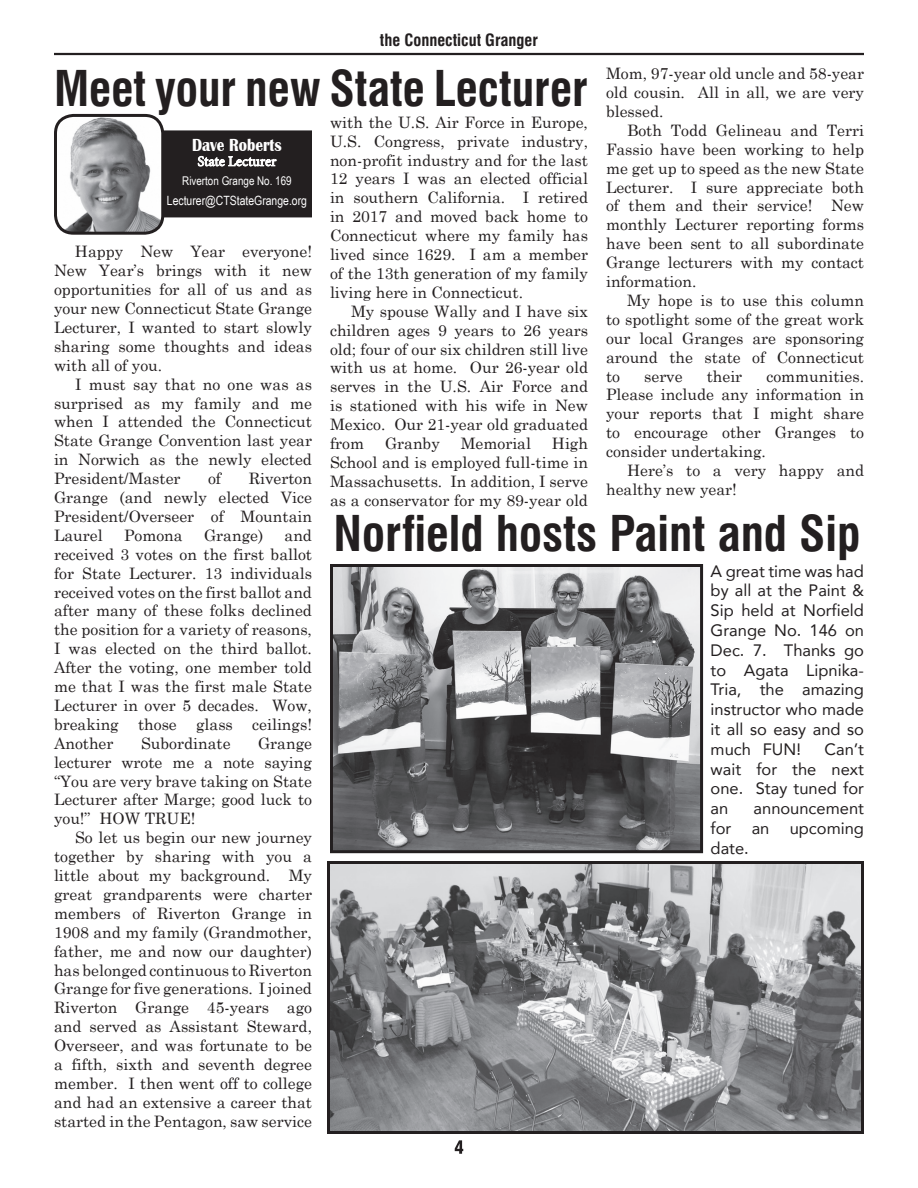
<style>
.page{position:relative;width:918px;height:1188px;background:#fff}
.page>*{position:absolute;margin:0;border:0;box-sizing:border-box;transform-origin:0 0}
.t1{font:700 condensed 48px "Swiss 721 BT";color:#231f20}
.t2{font:700 18px "Britannic";color:#fff;scale:.85 1}
.t3{font:16.5px/19.8px "Avenir";color:#231f20;text-align:justify}
.t4{font:700 condensed 16.5px "Swiss 721 BT";color:#231f20}
.t5{font:15.75px/18.9px "Century Schoolbook";color:#231f20;text-align:justify}
.t6{font:14.25px "Minion Pro";color:#fff}
.t7{font:12.75px "Arial Narrow";color:#fff}
.t8{font:12px "Arial Narrow";color:#fff}
</style>
<div class="page">
<hr style="left:54px;top:53px;width:810px;height:2px;background:#231f20">
<svg style="left:455px;top:1140px;width:8px;height:14px"></svg>
<div style="left:162px;top:131px;width:149px;height:86px;background:#231f20"></div>
<div style="left:161px;top:130px;width:151px;height:87px;border:2px solid #231f20"></div>
<img style="left:56px;top:116px;width:107px;height:115px">
<div style="left:54px;top:114px;width:110px;height:121px;border:3px solid #231f20;border-radius:18px"></div>
<svg style="left:198px;top:156px;width:79px;height:11px"></svg>
<img style="left:331px;top:865px;width:529px;height:265px">
<div style="left:327px;top:861px;width:537px;height:273px;border:3px solid #231f20"></div>
<img style="left:334px;top:568px;width:365px;height:281px">
<div style="left:330px;top:564px;width:373px;height:289px;border:3px solid #231f20"></div>
<p class="t4" style="left:380px;top:30px;width:160px">the Connecticut Granger</p>
<p class="t5" style="left:606px;top:64px;width:259px">Mom, 97-year old uncle and 58-year old cousin. All in all, we are very blessed.</p>
<p class="t5" style="left:606px;top:120px;width:260px;text-indent:21px">Both Todd Gelineau and Terri Fassio have been working to help me get up to speed as the new State Lecturer. I sure appreciate both of them and their service! New monthly Lecturer reporting forms have been sent to all subordinate Grange lecturers with my contact information.</p>
<p class="t5" style="left:606px;top:290px;width:260px;text-indent:21px">My hope is to use this column to spotlight some of the great work our local Granges are sponsoring around the state of Connecticut to</p>
<h1 class="t1" style="left:54px;top:60px;width:535px">Meet your new State Lecturer</h1>
<p class="t5" style="left:330px;top:112px;width:260px">with the U.S. Air Force in Europe, U.S. Congress, private industry, non-profit industry and for the last 12 years I was an elected official in southern California. I retired in 2017 and moved back home to Connecticut where my family has lived since 1629. I am a member of the 13th generation of my family living here in Connecticut.</p>
<p class="t5" style="left:330px;top:301px;width:260px;text-indent:21px">My spouse Wally and I have six children ages 9 years to 26 years old; four of our six children still live with us at home. Our 26-year old serves in the U.S. Air Force and is stationed with his wife in New Mexico. Our 21-year old graduated from</p>
<p class="t2" style="left:192px;top:135px;width:107px">Dave Roberts</p>
<p class="t6" style="left:198px;top:152px;width:80px">State Lecturer</p>
<p class="t8" style="left:182px;top:174px;width:111px">Riverton Grange No. 169</p>
<p class="t7" style="left:167px;top:193px;width:142px">Lecturer@CTStateGrange.org</p>
<p class="t5" style="left:54px;top:242px;width:260px;text-indent:21px">Happy New Year everyone!<br>New Year’s brings with it new opportunities for all of us and as your new Connecticut State Grange Lecturer, I wanted to start slowly sharing some thoughts and ideas with all of you.</p>
<p class="t5" style="left:54px;top:374px;width:260px;text-indent:21px">I must say that no one was as surprised as my family and me when I attended the Connecticut State Grange Convention last year in Norwich as the newly elected President/Master</p>
<p class="t5" style="left:606px;top:366px;width:260px;text-indent:160px">communities.<br>Please include any information in your reports that I might share to encourage other Granges to consider undertaking.</p>
<p class="t5" style="left:606px;top:461px;width:259px;text-indent:21px">Here’s to a very happy and healthy new year!</p>
<h1 class="t1" style="left:333px;top:505px;width:529px">Norfield hosts Paint and Sip</h1>
<p class="t3" style="left:711px;top:561px;width:155px">A great time was had by all at the Paint &amp; Sip held at Norfield Grange No. 146 on Dec. 7. Thanks go to Agata Lipnika-Tria, the amazing instructor who made it all so easy and so much FUN!</p>
<p class="t5" style="left:644px;top:366px;width:40px">serve</p>
<p class="t5" style="left:707px;top:366px;width:37px">their</p>
<p class="t5" style="left:385px;top:434px;width:56px">Granby</p>
<p class="t5" style="left:461px;top:434px;width:72px">Memorial</p>
<p class="t5" style="left:330px;top:434px;width:260px;text-indent:222px">High School and is employed full-time in Massachusetts. In addition, I serve as a conservator for my 89-year old</p>
<p class="t5" style="left:208px;top:469px;width:15px">of</p>
<p class="t5" style="left:54px;top:469px;width:260px;text-indent:195px">Riverton Grange (and newly elected Vice President/Overseer of Mountain Laurel</p>
<p class="t5" style="left:124px;top:525px;width:60px">Pomona</p>
<p class="t5" style="left:204px;top:525px;width:61px">Grange)</p>
<p class="t5" style="left:54px;top:525px;width:260px;text-indent:231px">and received 3 votes on the first ballot for State Lecturer. 13 individuals received votes on the first ballot and after many of these folks declined the position for a variety of reasons, I was elected on the third ballot.<br>After the voting, one member told me that I was the first male State Lecturer in over 5 decades. Wow, breaking those glass ceilings!<br>Another</p>
<p class="t5" style="left:54px;top:733px;width:260px;text-indent:204px">Grange lecturer wrote me a note saying “You are very brave taking on State Lecturer after Marge; good luck to you!” HOW TRUE!</p>
<p class="t5" style="left:54px;top:828px;width:260px;text-indent:21px">So let us begin our new journey together by sharing with you a little about my background. My great grandparents were charter members of Riverton Grange in 1908 and my family (Grandmother, father, me and now our daughter) has belonged continuous to Riverton Grange for five generations. I joined Riverton Grange 45-years ago and served as Assistant Steward, Overseer, and was fortunate to be a fifth, sixth and seventh degree member. I then went off to college and had an extensive a career that started in the Pentagon, saw service</p>
<p class="t5" style="left:141px;top:733px;width:91px">Subordinate</p>
<p class="t3" style="left:711px;top:739px;width:155px;text-indent:114px">Can’t wait for the next one. Stay tuned for an</p>
<p class="t3" style="left:711px;top:798px;width:155px;text-indent:43px">announcement for an upcoming date.</p>
</div>
